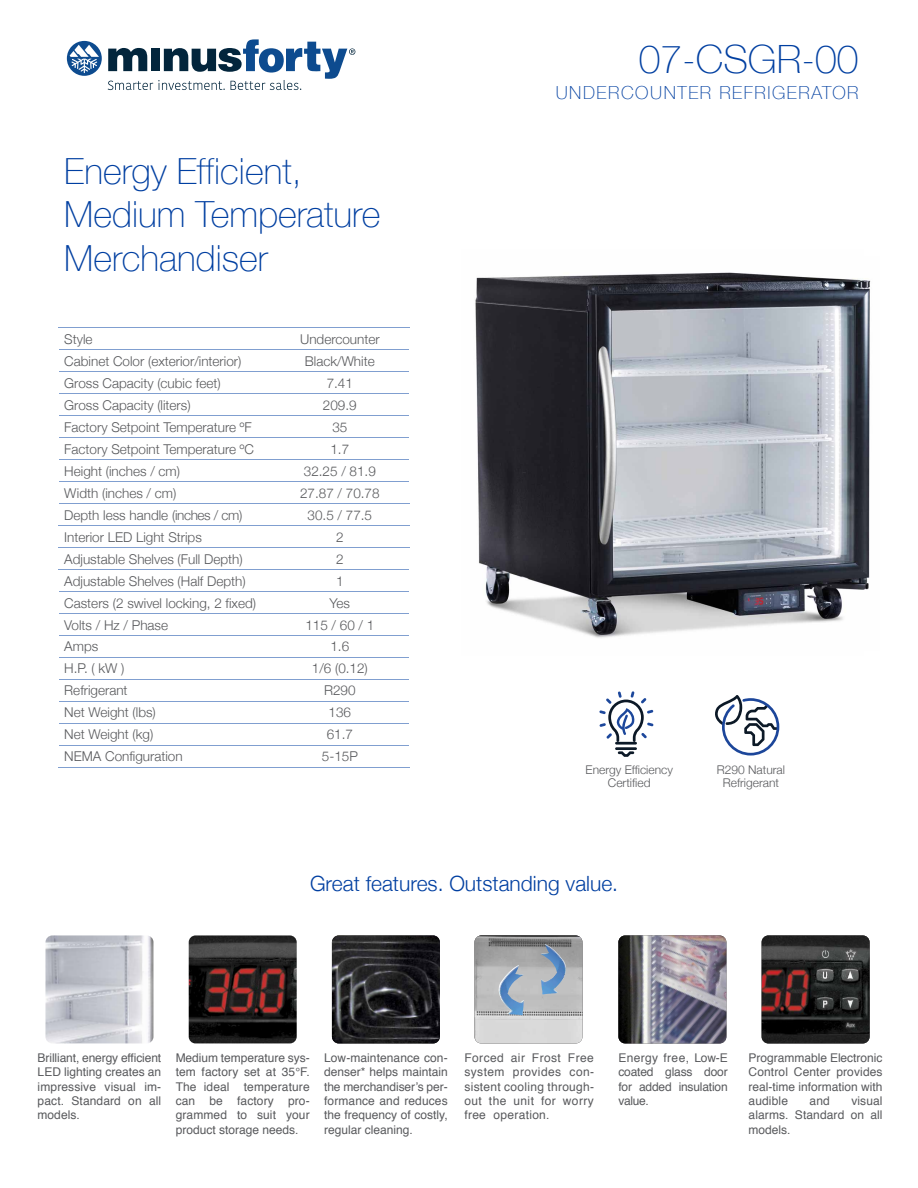
<style>
.page{position:relative;width:918px;height:1188px;background:#fff}
.page>*{position:absolute;margin:0;border:0;box-sizing:border-box;transform-origin:0 0}
.t1{font:100 39px "Helvetica Neue";color:#003fa1}
.t2{font:100 36px/43.5px "Helvetica Neue";color:#003fa1}
.t3{font:300 21px "Helvetica Neue";color:#003fa1}
.t4{font:100 18px "Helvetica Neue";letter-spacing:.085em;color:#003fa1}
.t5{font:300 13.5px "Helvetica Neue";color:#58595c}
.t6{font:12px/14.4px "Helvetica";letter-spacing:.01em;color:#58595c;text-align:justify}
.t7{font:300 12px/12.9px "Helvetica Neue";color:#58595c;text-align:center}
</style>
<div class="page">
<svg style="left:599px;top:691px;width:55px;height:66px"></svg>
<svg style="left:715px;top:695px;width:64px;height:61px"></svg>
<svg style="left:59px;top:349px;width:351px;height:419px"></svg>
<img style="left:762px;top:935px;width:108px;height:108px;border-radius:7px">
<img style="left:189px;top:935px;width:108px;height:108px;border-radius:7px">
<img style="left:332px;top:935px;width:108px;height:108px;border-radius:7px">
<img style="left:474px;top:935px;width:108px;height:108px;border-radius:7px">
<img style="left:618px;top:935px;width:108px;height:108px;border-radius:7px">
<img style="left:541px;top:944px;width:26px;height:50px">
<img style="left:498px;top:965px;width:26px;height:50px">
<svg style="left:67px;top:41px;width:35px;height:35px"></svg>
<svg style="left:70px;top:45px;width:29px;height:28px"></svg>
<svg style="left:108px;top:39px;width:247px;height:51px"></svg>
<img style="left:475px;top:272px;width:396px;height:366px">
<img style="left:45px;top:935px;width:108px;height:108px;border-radius:7px">
<h2 class="t2" style="left:64px;top:149px;width:318px">Energy Efficient,<br>Medium Temperature<br>Merchandiser</h2>
<p class="t5" style="left:64px;top:331px;width:30px">Style</p>
<p class="t5" style="left:300px;top:331px;width:81px">Undercounter</p>
<p class="t5" style="left:64px;top:353px;width:179px">Cabinet Color (exterior/interior)</p>
<p class="t5" style="left:305px;top:353px;width:71px">Black/White</p>
<p class="t5" style="left:64px;top:375px;width:158px">Gross Capacity (cubic feet)</p>
<p class="t5" style="left:327px;top:375px;width:28px">7.41</p>
<p class="t5" style="left:64px;top:397px;width:128px">Gross Capacity (liters)</p>
<p class="t5" style="left:323px;top:397px;width:35px">209.9</p>
<p class="t5" style="left:64px;top:419px;width:189px">Factory Setpoint Temperature ºF</p>
<p class="t5" style="left:332px;top:419px;width:17px">35</p>
<p class="t5" style="left:64px;top:441px;width:191px">Factory Setpoint Temperature ºC</p>
<p class="t5" style="left:330px;top:441px;width:20px">1.7</p>
<p class="t5" style="left:64px;top:463px;width:117px">Height (inches / cm)</p>
<p class="t5" style="left:304px;top:463px;width:74px">32.25 / 81.9</p>
<p class="t5" style="left:64px;top:485px;width:114px">Width (inches / cm)</p>
<p class="t5" style="left:300px;top:485px;width:81px">27.87 / 70.78</p>
<p class="t5" style="left:64px;top:507px;width:179px">Depth less handle (inches / cm)</p>
<p class="t5" style="left:308px;top:507px;width:66px">30.5 / 77.5</p>
<p class="t5" style="left:64px;top:529px;width:139px">Interior LED Light Strips</p>
<p class="t5" style="left:336px;top:529px;width:9px">2</p>
<p class="t5" style="left:64px;top:551px;width:180px">Adjustable Shelves (Full Depth)</p>
<p class="t5" style="left:336px;top:551px;width:9px">2</p>
<p class="t5" style="left:64px;top:573px;width:183px">Adjustable Shelves (Half Depth)</p>
<p class="t5" style="left:336px;top:573px;width:9px">1</p>
<p class="t5" style="left:64px;top:594px;width:193px">Casters (2 swivel locking, 2 fixed)</p>
<p class="t5" style="left:330px;top:594px;width:22px">Yes</p>
<p class="t5" style="left:64px;top:616px;width:105px">Volts / Hz / Phase</p>
<p class="t5" style="left:305px;top:616px;width:71px">115 / 60 / 1</p>
<p class="t5" style="left:64px;top:638px;width:35px">Amps</p>
<p class="t5" style="left:330px;top:638px;width:20px">1.6</p>
<p class="t5" style="left:64px;top:660px;width:62px">H.P. ( kW )</p>
<p class="t5" style="left:312px;top:660px;width:58px">1/6 (0.12)</p>
<p class="t5" style="left:64px;top:682px;width:65px">Refrigerant</p>
<p class="t5" style="left:324px;top:682px;width:33px">R290</p>
<p class="t5" style="left:64px;top:704px;width:93px">Net Weight (lbs)</p>
<p class="t5" style="left:329px;top:704px;width:24px">136</p>
<p class="t5" style="left:64px;top:726px;width:91px">Net Weight (kg)</p>
<p class="t5" style="left:327px;top:726px;width:28px">61.7</p>
<p class="t5" style="left:64px;top:748px;width:120px">NEMA Configuration</p>
<p class="t5" style="left:322px;top:748px;width:38px">5-15P</p>
<h1 class="t1" style="left:639px;top:35px;width:221px">07-CSGR-00</h1>
<h3 class="t4" style="left:556px;top:82px;width:304px">UNDERCOUNTER REFRIGERATOR</h3>
<p class="t7" style="left:586px;top:763px;width:89px">Energy Efficiency<br>Certified</p>
<p class="t7" style="left:717px;top:763px;width:70px">R290 Natural<br>Refrigerant</p>
<h3 class="t3" style="left:310px;top:871px;width:310px">Great features. Outstanding value.</h3>
<p class="t6" style="left:38px;top:1051px;width:125px">Brilliant, energy efficient LED lighting creates an impressive visual im&shy;pact. Standard on all models.</p>
<p class="t6" style="left:176px;top:1051px;width:136px">Medium temperature sys&shy;tem factory set at 35°F.<br>The ideal temperature can be factory pro&shy;grammed to suit your product storage needs.</p>
<p class="t6" style="left:324px;top:1051px;width:125px">Low-maintenance con&shy;denser* helps maintain the merchandiser’s per&shy;formance and reduces the frequency of costly, regular cleaning.</p>
<p class="t6" style="left:464px;top:1051px;width:131px">Forced air Frost Free system provides con&shy;sistent cooling through&shy;out the unit for worry free operation.</p>
<p class="t6" style="left:618px;top:1051px;width:111px">Energy free, Low-E coated glass door for added insulation value.</p>
<p class="t6" style="left:749px;top:1051px;width:136px">Programmable Electronic Control Center provides real-time information with audible</p>
<p class="t6" style="left:810px;top:1094px;width:22px">and</p>
<p class="t6" style="left:749px;top:1094px;width:136px;text-indent:103px">visual alarms. Standard on all models.</p>
</div>
